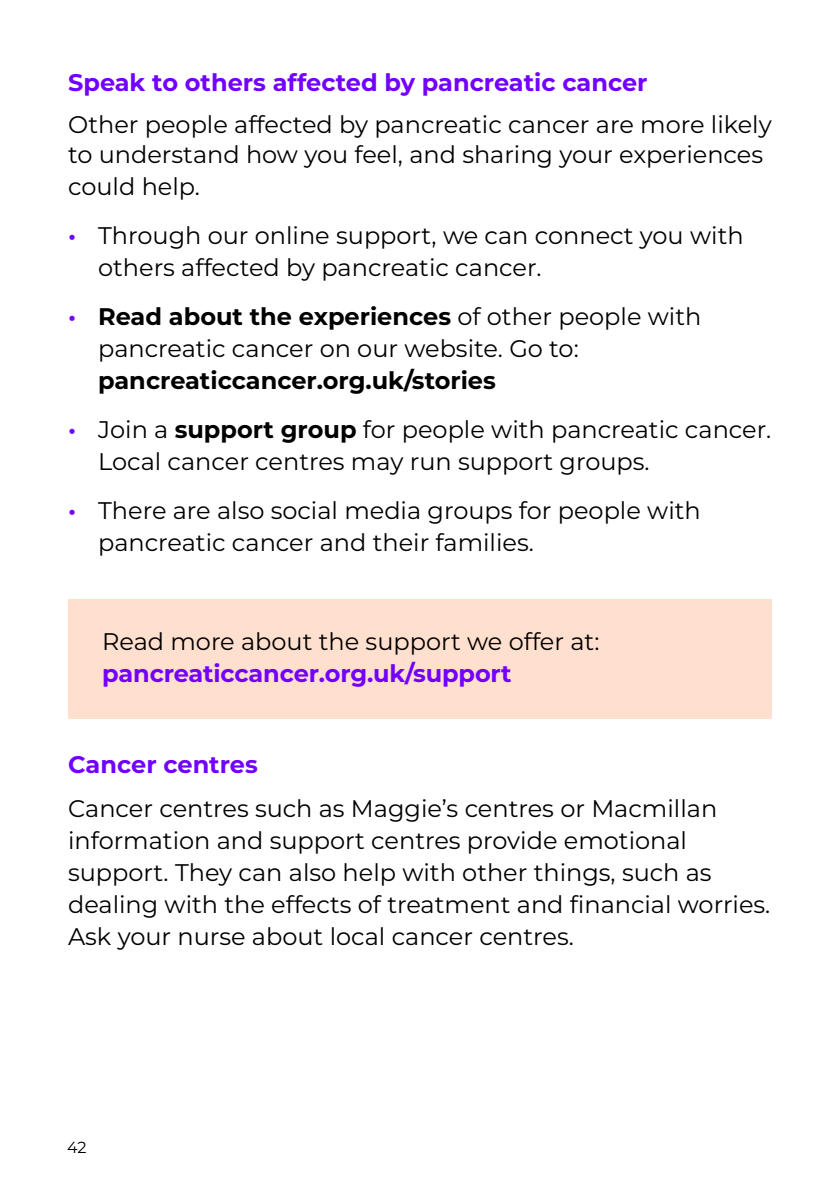
<style>
.page{position:relative;width:840px;height:1191px;background:#fff}
.page>*{position:absolute;margin:0;border:0;box-sizing:border-box;transform-origin:0 0}
.t1{font:24px/32px "Montserrat";color:#000}
.t2{font:700 24px "Montserrat";letter-spacing:-.005em;color:#7200ff}
.t3{font:700 24px "Montserrat";color:#000}
.t4{font:16px "Montserrat";color:#000}
.s1{font-weight:600;color:#7200ff}
.s2{font-weight:700}
</style>
<div class="page">
<div style="left:68px;top:600px;width:703px;height:119px;background:#ffdfce"></div>
<p class="t2" style="left:68px;top:65px;width:580px">Speak to others affected by pancreatic cancer</p>
<p class="t1" style="left:68px;top:108px;width:704px;line-height:31px">Other people affected by pancreatic cancer are more likely to understand how you feel, and sharing your experiences could help.</p>
<p class="t1" style="left:98px;top:218px;width:646px;text-indent:-30px"><span class="s1">•</span> Through our online support, we can connect you with others affected by pancreatic cancer.</p>
<p class="t1" style="left:98px;top:299px;width:604px;text-indent:-30px"><span class="s1">•</span> <span class="s2">Read about the experiences</span> of other people with pancreatic cancer on our website. Go to:</p>
<p class="t3" style="left:98px;top:363px;width:399px">pancreaticcancer.org.uk/stories</p>
<p class="t1" style="left:98px;top:412px;width:674px;text-indent:-30px"><span class="s1">•</span> Join a <span class="s2">support group</span> for people with pancreatic cancer.<br>Local cancer centres may run support groups.</p>
<p class="t1" style="left:98px;top:493px;width:604px;text-indent:-30px"><span class="s1">•</span> There are also social media groups for people with pancreatic cancer and their families.</p>
<p class="t1" style="left:102px;top:624px;width:498px">Read more about the support we offer at:</p>
<p class="t2" style="left:102px;top:656px;width:411px">pancreaticcancer.org.uk/support</p>
<p class="t2" style="left:68px;top:747px;width:191px">Cancer centres</p>
<p class="t1" style="left:68px;top:791px;width:703px">Cancer centres such as Maggie’s centres or Macmillan information and support centres provide emotional support. They can also help with other things, such as dealing with the effects of treatment and financial worries.<br>Ask your nurse about local cancer centres.</p>
<p class="t4" style="left:67px;top:1135px;width:21px">42</p>
</div>
